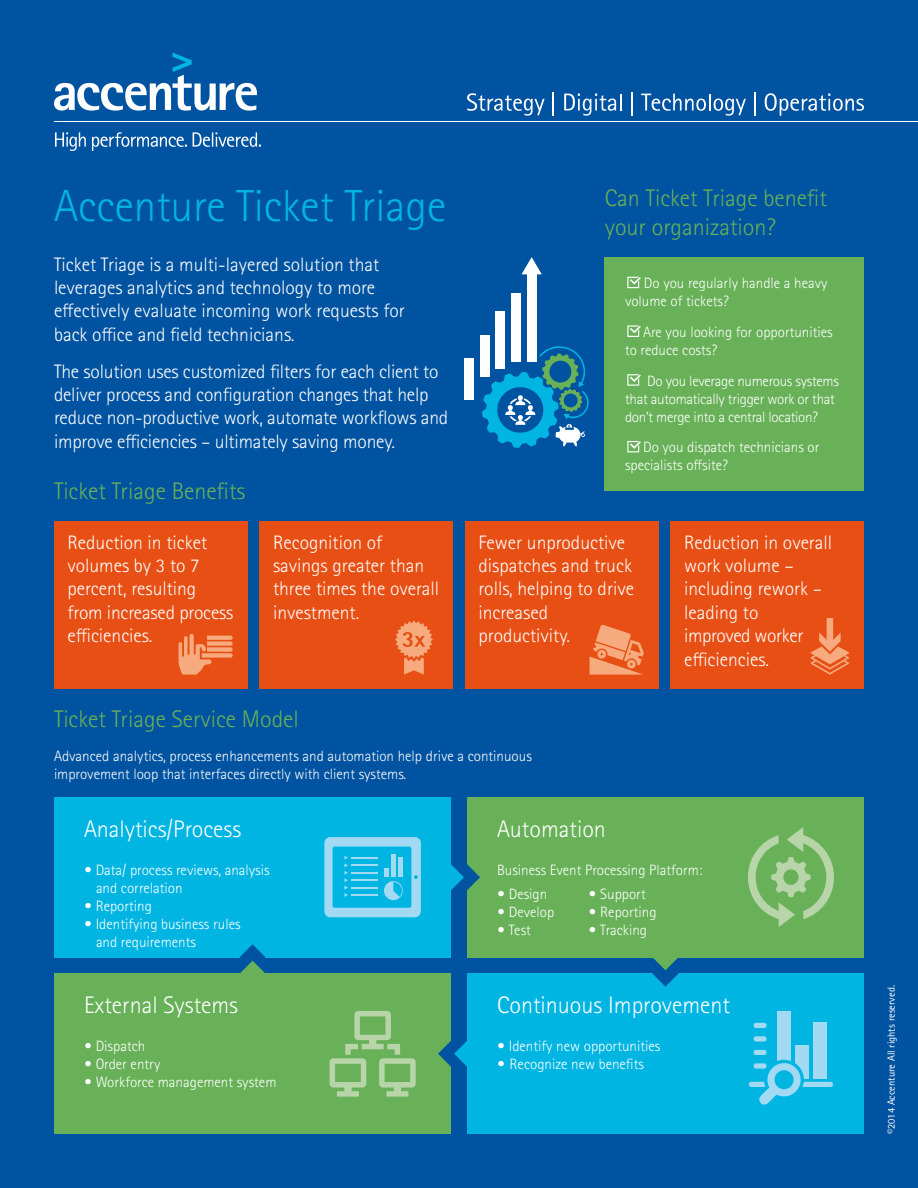
<style>
.page{position:relative;width:918px;height:1188px;background:#0053a0}
.page>*{position:absolute;margin:0;border:0;box-sizing:border-box;transform-origin:0 0}
.t1{font:300 45px "Rotis Sans Seriffor ACN";color:#00b5e2}
.t2{font:300 24px/28.8px "Rotis Sans Seriffor ACN";color:#68b158}
.t3{font:300 24px "Rotis Sans Seriffor ACN";color:#fff}
.t4{font:300 19.5px/23.4px "Rotis Sans Seriffor ACN";color:#fff}
.t5{font:300 15px/18px "Rotis Sans Seriffor ACN";color:#fff}
.t6{font:300 15px/18px "Rotis Sans Seriffor ACN";letter-spacing:-.02em;color:#fff}
.t7{font:10.5px "Rotis Sans Seriffor ACN";color:#fff}
.s1{font-weight:700}
</style>
<div class="page">
<svg style="left:467px;top:93px;width:78px;height:23px"></svg>
<svg style="left:553px;top:93px;width:1px;height:23px"></svg>
<svg style="left:564px;top:94px;width:58px;height:22px"></svg>
<svg style="left:632px;top:93px;width:1px;height:23px"></svg>
<svg style="left:641px;top:94px;width:105px;height:22px"></svg>
<svg style="left:754px;top:93px;width:1px;height:23px"></svg>
<svg style="left:765px;top:93px;width:99px;height:23px"></svg>
<hr style="left:54px;top:121px;width:864px;height:1px;background:#fff">
<svg style="left:54px;top:52px;width:203px;height:59px"></svg>
<svg style="left:55px;top:132px;width:206px;height:19px"></svg>
<div style="left:54px;top:521px;width:193px;height:168px;background:#e74f14"></div>
<svg style="left:178px;top:634px;width:55px;height:41px"></svg>
<div style="left:465px;top:521px;width:193px;height:168px;background:#e74f14"></div>
<svg style="left:590px;top:625px;width:54px;height:50px"></svg>
<div style="left:260px;top:521px;width:193px;height:168px;background:#e74f14"></div>
<svg style="left:395px;top:621px;width:38px;height:54px"></svg>
<div style="left:671px;top:521px;width:193px;height:168px;background:#e74f14"></div>
<svg style="left:811px;top:618px;width:38px;height:57px"></svg>
<div style="left:464px;top:358px;width:10px;height:42px;background:#fff"></div>
<div style="left:480px;top:335px;width:10px;height:42px;background:#fff"></div>
<div style="left:496px;top:311px;width:9px;height:58px;background:#fff"></div>
<div style="left:527px;top:274px;width:10px;height:88px;background:#fff"></div>
<div style="left:511px;top:293px;width:9px;height:69px;background:#fff"></div>
<svg style="left:521px;top:257px;width:21px;height:17px"></svg>
<svg style="left:482px;top:346px;width:107px;height:102px"></svg>
<div style="left:54px;top:797px;width:397px;height:160px;background:#00b5e2"></div>
<div style="left:54px;top:974px;width:397px;height:160px;background:#68b158"></div>
<div style="left:467px;top:974px;width:397px;height:160px;background:#00b5e2"></div>
<svg style="left:653px;top:957px;width:26px;height:30px"></svg>
<div style="left:467px;top:797px;width:397px;height:160px;background:#68b158"></div>
<svg style="left:451px;top:864px;width:29px;height:26px"></svg>
<svg style="left:438px;top:1041px;width:29px;height:26px"></svg>
<svg style="left:239px;top:944px;width:26px;height:30px"></svg>
<svg style="left:324px;top:837px;width:97px;height:80px"></svg>
<div style="left:391px;top:854px;width:5px;height:23px;background:#a1daf2"></div>
<svg style="left:748px;top:827px;width:86px;height:100px"></svg>
<svg style="left:330px;top:1011px;width:86px;height:86px"></svg>
<div style="left:749px;top:1082px;width:84px;height:5px;background:#a1daf2;border-radius:2px"></div>
<div style="left:754px;top:1063px;width:13px;height:6px;background:#a1daf2;border-radius:2px"></div>
<div style="left:754px;top:1050px;width:13px;height:5px;background:#a1daf2;border-radius:2px"></div>
<div style="left:754px;top:1036px;width:13px;height:6px;background:#a1daf2;border-radius:2px"></div>
<div style="left:754px;top:1023px;width:13px;height:5px;background:#a1daf2;border-radius:2px"></div>
<div style="left:777px;top:1011px;width:14px;height:68px;background:#a1daf2"></div>
<div style="left:795px;top:1046px;width:14px;height:33px;background:#a1daf2"></div>
<div style="left:813px;top:1023px;width:14px;height:56px;background:#a1daf2"></div>
<div style="left:764px;top:1060px;width:40px;height:40px;background:#00b5e2;border-radius:50%"></div>
<svg style="left:759px;top:1063px;width:42px;height:42px"></svg>
<div style="left:605px;top:257px;width:259px;height:234px;background:#68b158"></div>
<svg style="left:627px;top:277px;width:14px;height:11px"></svg>
<svg style="left:627px;top:325px;width:14px;height:12px"></svg>
<svg style="left:627px;top:374px;width:14px;height:12px"></svg>
<svg style="left:627px;top:441px;width:14px;height:11px"></svg>
<h1 class="t1" style="left:54px;top:180px;width:394px">Accenture Ticket Triage</h1>
<p class="t4" style="left:54px;top:253px;width:353px">Ticket Triage is a multi-layered solution that leverages analytics and technology to more effectively evaluate incoming work requests for back office and field technicians.</p>
<p class="t4" style="left:54px;top:360px;width:396px">The solution uses customized filters for each client to deliver process and configuration changes that help reduce non-productive work, automate workflows and improve efficiencies – ultimately saving money.</p>
<p class="t2" style="left:605px;top:184px;width:224px">Can Ticket Triage benefit your organization?</p>
<p class="t5" style="left:625px;top:274px;width:204px;text-indent:19px">Do you regularly handle a heavy volume of tickets?</p>
<p class="t5" style="left:625px;top:323px;width:209px;text-indent:18px">Are you looking for opportunities to reduce costs?</p>
<p class="t6" style="left:625px;top:372px;width:215px;text-indent:22px">Do you leverage numerous systems that automatically trigger work or that don’t merge into a central location?</p>
<p class="t5" style="left:625px;top:439px;width:196px;text-indent:18px">Do you dispatch technicians or specialists offsite?</p>
<p class="t2" style="left:54px;top:477px;width:193px">Ticket Triage Benefits</p>
<p class="t4" style="left:68px;top:531px;width:167px">Reduction in ticket volumes by 3 to 7 percent, resulting from increased process efficiencies.</p>
<p class="t4" style="left:479px;top:531px;width:157px">Fewer unproductive dispatches and truck rolls, helping to drive increased productivity.</p>
<p class="t4" style="left:273px;top:531px;width:168px">Recognition of savings greater than three times the overall investment.</p>
<p class="t4" style="left:684px;top:531px;width:150px">Reduction in overall work volume – including rework – leading to<br>improved worker efficiencies.</p>
<p class="t2" style="left:54px;top:705px;width:246px">Ticket Triage Service Model</p>
<p class="t5" style="left:54px;top:747px;width:479px">Advanced analytics, process enhancements and automation help drive a continuous improvement loop that interfaces directly with client systems.</p>
<p class="t3" style="left:84px;top:815px;width:159px">Analytics/Process</p>
<p class="t5" style="left:96px;top:861px;width:175px;text-indent:-12px"><span class="s1">•</span> Data/ process reviews, analysis and correlation</p>
<p class="t5" style="left:84px;top:897px;width:70px"><span class="s1">•</span> Reporting</p>
<p class="t5" style="left:96px;top:915px;width:146px;text-indent:-12px"><span class="s1">•</span> Identifying business rules and requirements</p>
<p class="t3" style="left:84px;top:991px;width:156px">External Systems</p>
<p class="t5" style="left:84px;top:1037px;width:63px"><span class="s1">•</span> Dispatch</p>
<p class="t5" style="left:84px;top:1055px;width:78px"><span class="s1">•</span> Order entry</p>
<p class="t5" style="left:84px;top:1073px;width:194px"><span class="s1">•</span> Workforce management system</p>
<p class="t3" style="left:497px;top:815px;width:110px">Automation</p>
<p class="t5" style="left:497px;top:861px;width:207px">Business Event Processing Platform:</p>
<p class="t5" style="left:497px;top:885px;width:52px"><span class="s1">•</span> Design</p>
<p class="t5" style="left:497px;top:903px;width:59px"><span class="s1">•</span> Develop</p>
<p class="t5" style="left:497px;top:921px;width:35px"><span class="s1">•</span> Test</p>
<p class="t5" style="left:589px;top:885px;width:59px"><span class="s1">•</span> Support</p>
<p class="t5" style="left:589px;top:903px;width:70px"><span class="s1">•</span> Reporting</p>
<p class="t5" style="left:589px;top:921px;width:60px"><span class="s1">•</span> Tracking</p>
<p class="t3" style="left:497px;top:991px;width:234px">Continuous Improvement</p>
<p class="t5" style="left:497px;top:1037px;width:165px"><span class="s1">•</span> Identify new opportunities</p>
<p class="t5" style="left:497px;top:1055px;width:148px"><span class="s1">•</span> Recognize new benefits</p>
<p class="t7" style="left:885px;top:1134px;width:150px;rotate:-90deg">©2014 Accenture All rights reserved.</p>
</div>
